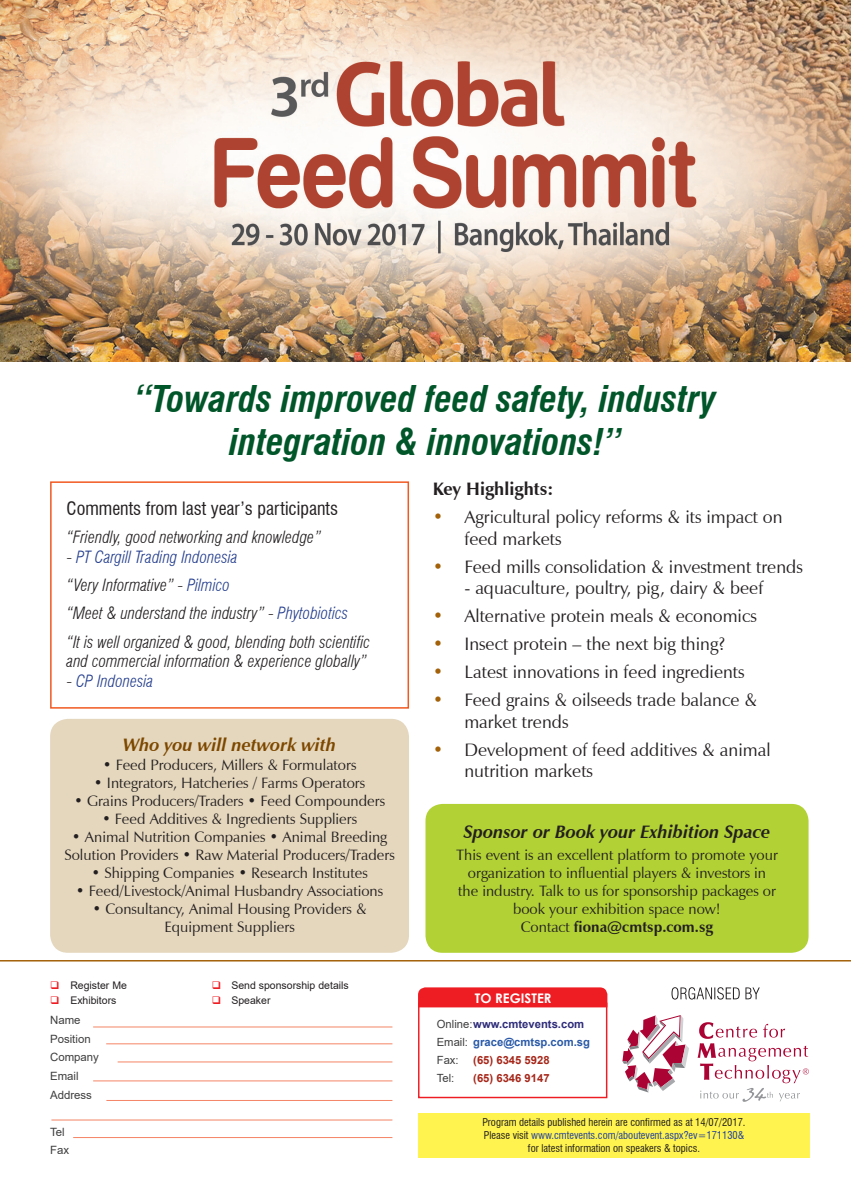
<style>
.page{position:relative;width:851px;height:1191px;background:#fff}
.page>*{position:absolute;margin:0;border:0;box-sizing:border-box;transform-origin:0 0}
.t1{font:italic 700 condensed 36px/43.2px "Swiss 721 BT";color:#005529;text-align:center}
.t2{font:18px/21.6px "Zapf Humanist 601 BT";color:#231f20}
.t3{font:condensed 18px "Swiss 721 BT";color:#231f20}
.t4{font:italic 700 18px "Zapf Humanist 601 BT";color:#231f20}
.t5{font:italic 700 18px "Zapf Humanist 601 BT";color:#7d4800}
.t6{font:700 18px "Zapf Humanist 601 BT";color:#231f20}
.t7{font:italic 300 condensed 16.5px/19.8px "Swiss 721 BT";color:#231f20}
.t8{font:italic 300 condensed 16.5px "Swiss 721 BT";color:#253f8e}
.t9{font:15px/18px "Zapf Humanist 601 BT";color:#231f20;text-align:center}
.t10{font:700 13.2px "Century Gothic";color:#fff}
.t11{font:11.4px/18.6px "Arial";color:#3e3e3f}
.t12{font:700 11.25px "Arial";color:#2e2c79}
.t13{font:700 11.25px "Arial";color:#2959a8}
.t14{font:700 11.25px "Arial";color:#a6271a}
.t15{font:11.25px "Arial";color:#3e3e3f}
.t16{font:condensed 10.5px "Swiss 721 BT";color:#231f20}
.t17{font:condensed 10.5px "Swiss 721 BT";color:#223f99}
.t18{font:10.5px "Arial";color:#231f20}
.s1{color:#a36109}
.s2{color:#231f20}
.s3{color:#253f8e}
.s4{font-weight:700}
.s5{color:#ee1d23}
.s6{font-weight:400;color:#3e3e3f}
</style>
<div class="page">
<div style="left:425px;top:804px;width:383px;height:148px;background:#b1d135;border-radius:17px"></div>
<div style="left:50px;top:719px;width:359px;height:233px;background:#e5d7bd;border-radius:18px"></div>
<img style="left:0;top:0;width:850px;height:361px">
<svg style="left:671px;top:987px;width:88px;height:12px"></svg>
<svg style="left:622px;top:1015px;width:67px;height:77px"></svg>
<svg style="left:697px;top:1022px;width:111px;height:79px"></svg>
<hr style="left:93px;top:1026px;width:299px;height:1px;background:#f48465">
<hr style="left:106px;top:1043px;width:286px;height:1px;background:#f48465">
<hr style="left:118px;top:1061px;width:274px;height:1px;background:#f48465">
<hr style="left:93px;top:1080px;width:299px;height:1px;background:#f48465">
<hr style="left:106px;top:1100px;width:286px;height:1px;background:#f48465">
<hr style="left:51px;top:1119px;width:341px;height:1px;background:#f48465">
<hr style="left:73px;top:1137px;width:319px;height:1px;background:#f48465">
<div style="left:418px;top:1002px;width:189px;height:96px;border:1px solid #ee1d23"></div>
<div style="left:418px;top:987px;width:189px;height:20px;background:#ee1d23"></div>
<div style="left:418px;top:1113px;width:391px;height:44px;background:#fff34f"></div>
<hr style="left:0;top:960px;width:850px;height:1px;background:#a36109">
<div style="left:50px;top:481px;width:359px;height:227px;border:2px solid #f15921"></div>
<p class="t1" style="left:134px;top:377px;width:583px">“Towards improved feed safety, industry integration &amp; innovations!”</p>
<p class="t6" style="left:433px;top:478px;width:122px">Key Highlights:</p>
<p class="t2" style="left:464px;top:506px;width:319px;text-indent:-32px"><span class="s1">•</span> Agricultural policy reforms &amp; its impact on feed markets</p>
<p class="t2" style="left:433px;top:555px;width:371px"><span class="s1">•</span> Feed mills consolidation &amp; investment trends</p>
<p class="t2" style="left:464px;top:577px;width:300px">- aquaculture, poultry, pig, dairy &amp; beef</p>
<p class="t2" style="left:433px;top:605px;width:325px"><span class="s1">•</span> Alternative protein meals &amp; economics</p>
<p class="t2" style="left:433px;top:633px;width:294px"><span class="s1">•</span> Insect protein – the next big thing?</p>
<p class="t2" style="left:433px;top:661px;width:313px"><span class="s1">•</span> Latest innovations in feed ingredients</p>
<p class="t2" style="left:464px;top:689px;width:294px;text-indent:-32px"><span class="s1">•</span> Feed grains &amp; oilseeds trade balance &amp; market trends</p>
<p class="t2" style="left:464px;top:739px;width:308px;text-indent:-32px"><span class="s1">•</span> Development of feed additives &amp; animal nutrition markets</p>
<p class="t3" style="left:67px;top:497px;width:273px">Comments from last year’s participants</p>
<p class="t7" style="left:67px;top:527px;width:256px">“Friendly, good networking and knowledge”</p>
<p class="t8" style="left:67px;top:547px;width:172px"><span class="s2">-</span> PT Cargill Trading Indonesia</p>
<p class="t7" style="left:67px;top:575px;width:165px">“Very Informative” - <span class="s3">Pilmico</span></p>
<p class="t7" style="left:67px;top:603px;width:283px">“Meet &amp; understand the industry” - <span class="s3">Phytobiotics</span></p>
<p class="t7" style="left:67px;top:631px;width:305px">“It is well organized &amp; good, blending both scientific and commercial information &amp; experience globally”</p>
<p class="t8" style="left:67px;top:671px;width:88px"><span class="s2">-</span> CP Indonesia</p>
<p class="t5" style="left:123px;top:734px;width:214px">Who you will network with</p>
<p class="t9" style="left:103px;top:755px;width:255px">• Feed Producers, Millers &amp; Formulators</p>
<p class="t9" style="left:94px;top:773px;width:272px">• Integrators, Hatcheries / Farms Operators</p>
<p class="t9" style="left:74px;top:791px;width:312px">• Grains Producers/Traders • Feed Compounders</p>
<p class="t9" style="left:102px;top:809px;width:256px">• Feed Additives &amp; Ingredients Suppliers</p>
<p class="t9" style="left:64px;top:827px;width:332px">• Animal Nutrition Companies • Animal Breeding<br>Solution Providers • Raw Material Producers/Traders</p>
<p class="t9" style="left:91px;top:863px;width:278px">• Shipping Companies • Research Institutes</p>
<p class="t9" style="left:76px;top:881px;width:309px">• Feed/Livestock/Animal Husbandry Associations</p>
<p class="t9" style="left:92px;top:899px;width:276px">• Consultancy, Animal Housing Providers &amp;<br>Equipment Suppliers</p>
<p class="t4" style="left:464px;top:820px;width:308px">Sponsor or Book your Exhibition Space</p>
<p class="t9" style="left:456px;top:845px;width:323px">This event is an excellent platform to promote your organization to influential players &amp; investors in the industry. Talk to us for sponsorship packages or book your exhibition space now!<br>Contact <span class="s4">fiona@cmtsp.com.sg</span></p>
<p class="t18" style="left:50px;top:978px;width:78px"><span class="s5">❑</span> Register Me</p>
<p class="t18" style="left:212px;top:978px;width:138px"><span class="s5">❑</span> Send sponsorship details</p>
<p class="t18" style="left:50px;top:993px;width:68px"><span class="s5">❑</span> Exhibitors</p>
<p class="t18" style="left:212px;top:993px;width:60px"><span class="s5">❑</span> Speaker</p>
<p class="t11" style="left:50px;top:1011px;width:32px">Name</p>
<p class="t11" style="left:50px;top:1029px;width:42px">Position</p>
<p class="t11" style="left:50px;top:1048px;width:50px">Company</p>
<p class="t11" style="left:50px;top:1066px;width:30px">Email</p>
<p class="t11" style="left:50px;top:1085px;width:43px">Address</p>
<p class="t11" style="left:50px;top:1122px;width:21px">Tel<br>Fax</p>
<p class="t10" style="left:475px;top:987px;width:78px">TO REGISTER</p>
<p class="t12" style="left:437px;top:1016px;width:149px"><span class="s6">Online:</span>www.cmtevents.com</p>
<p class="t13" style="left:437px;top:1034px;width:155px"><span class="s6">Email:</span> grace@cmtsp.com.sg</p>
<p class="t15" style="left:437px;top:1052px;width:23px">Fax:</p>
<p class="t14" style="left:473px;top:1052px;width:78px">(65) 6345 5928</p>
<p class="t15" style="left:437px;top:1070px;width:19px">Tel:</p>
<p class="t14" style="left:473px;top:1069px;width:78px">(65) 6346 9147</p>
<p class="t16" style="left:482px;top:1116px;width:264px">Program details published herein are confirmed as at 14/07/2017.</p>
<p class="t17" style="left:483px;top:1129px;width:262px"><span class="s2">Please visit</span> www.cmtevents.com/aboutevent.aspx?ev=171130&amp;</p>
<p class="t16" style="left:528px;top:1141px;width:174px">for latest information on speakers &amp; topics.</p>
</div>
